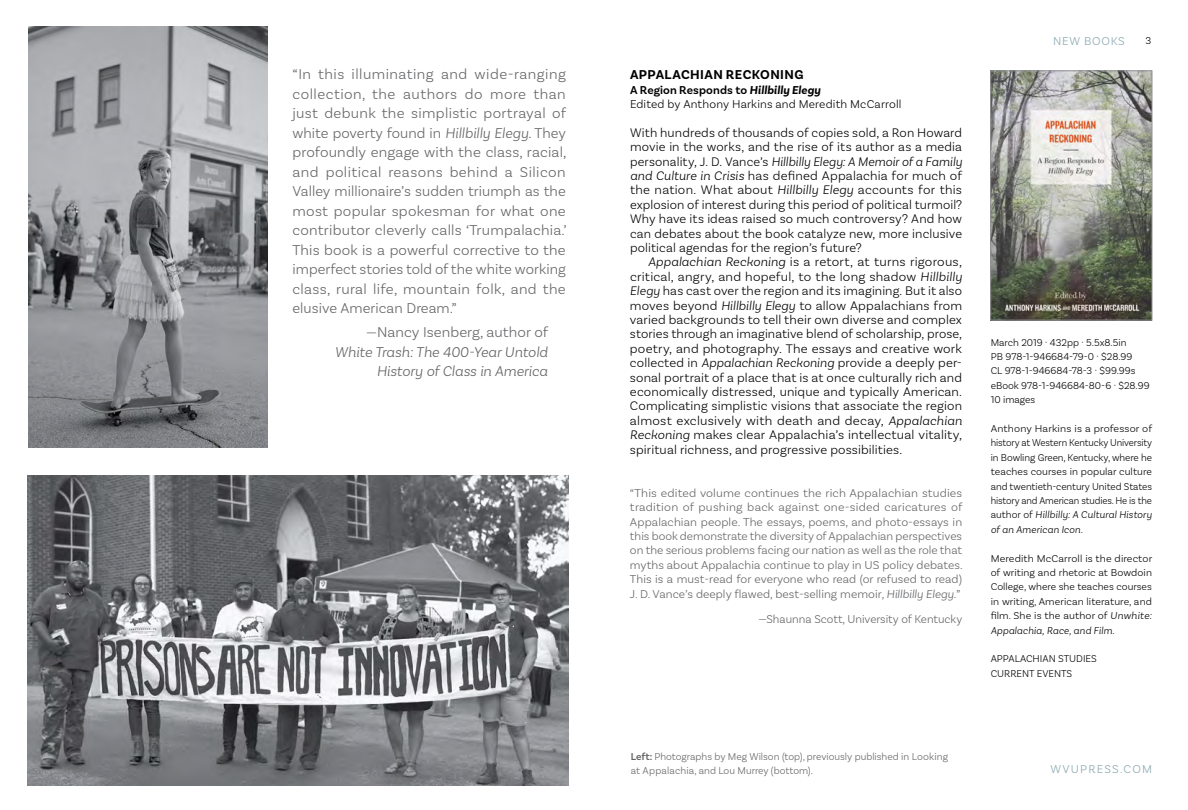
<style>
.page{position:relative;width:1188px;height:810px;background:#fff}
.page>*{position:absolute;margin:0;border:0;box-sizing:border-box;transform-origin:0 0}
.t1{font:300 15px/19.5px "Basic Sans";letter-spacing:.005em;color:#636466;text-align:justify}
.t2{font:italic 300 15px/19.5px "Basic Sans";color:#636466;text-align:right}
.t3{font:700 13.5px "Basic Sans";letter-spacing:.035em;color:#000}
.t4{font:300 13.2px/14.4px "Basic Sans";letter-spacing:.01em;color:#000;text-align:justify}
.t5{font:300 12px/14.4px "Basic Sans";color:#636466;text-align:justify}
.t6{font:300 12px/14.4px "Basic Sans";letter-spacing:.015em;color:#000}
.t7{font:300 12px "Basic Sans";letter-spacing:.1em;color:#89a7af}
.t8{font:300 12px "Basic Sans";letter-spacing:.06em;color:#89a7af}
.t9{font:300 10.5px/14.4px "Basic Sans";color:#000}
.t10{font:300 10.5px/14.4px "Basic Sans";color:#636466}
.s1{font-style:italic}
.s2{font-weight:600}
.s3{font-weight:700;font-style:italic}
</style>
<div class="page">
<img style="left:27px;top:475px;width:541px;height:310px">
<img style="left:28px;top:26px;width:240px;height:422px">
<img style="left:992px;top:73px;width:158px;height:245px">
<div style="left:990px;top:71px;width:162px;height:249px;border:1px solid #939598"></div>
<p class="t1" style="left:292px;top:64px;width:276px">“In this illuminating and wide-ranging collection, the authors do more than just debunk the simplistic portrayal of white poverty found in <span class="s1">Hillbilly Elegy</span>. They profoundly engage with the class, racial, and political reasons behind a Silicon Valley millionaire’s sudden triumph as the most popular spokesman for what one contributor cleverly calls ‘Trumpalachia.’ This book is a powerful corrective to the imperfect stories told of the white working class, rural life, mountain folk, and the elusive American Dream.”</p>
<p class="t1" style="left:366px;top:322px;width:183px">—Nancy Isenberg, author of</p>
<p class="t2" style="left:335px;top:342px;width:214px">White Trash: The 400-Year Untold<br>History of Class in America</p>
<p class="t3" style="left:630px;top:67px;width:175px">APPALACHIAN RECKONING</p>
<p class="t6" style="left:630px;top:82px;width:273px"><span class="s2">A Region Responds to</span> <span class="s3">Hillbilly Elegy<br></span>Edited by Anthony Harkins and Meredith McCarroll</p>
<p class="t4" style="left:630px;top:125px;width:334px">With hundreds of thousands of copies sold, a Ron Howard movie in the works, and the rise of its author as a media personality, J. D. Vance’s <span class="s1">Hillbilly Elegy: A Memoir of a Family and Culture in Crisis</span> has defined Appalachia for much of the nation. What about <span class="s1">Hillbilly Elegy</span> accounts for this explosion of interest during this period of political turmoil?<br>Why have its ideas raised so much controversy? And how can debates about the book catalyze new, more inclusive political agendas for the region’s future?</p>
<p class="t4" style="left:630px;top:255px;width:334px;text-indent:18px"><span class="s1">Appalachian Reckoning</span> is a retort, at turns rigorous, critical, angry, and hopeful, to the long shadow <span class="s1">Hillbilly Elegy</span> has cast over the region and its imagining. But it also moves beyond <span class="s1">Hillbilly Elegy</span> to allow Appalachians from varied backgrounds to tell their own diverse and complex stories through an imaginative blend of scholarship, prose, poetry, and photography. The essays and creative work collected in <span class="s1">Appalachian Reckoning</span> provide a deeply per&shy;sonal portrait of a place that is at once culturally rich and economically distressed, unique and typically American.<br>Complicating simplistic visions that associate the region almost exclusively with death and decay, <span class="s1">Appalachian Reckoning</span> makes clear Appalachia’s intellectual vitality, spiritual richness, and progressive possibilities.</p>
<p class="t5" style="left:630px;top:485px;width:334px">“This edited volume continues the rich Appalachian studies tradition of pushing back against one-sided caricatures of Appalachian people. The essays, poems, and photo-essays in this book demonstrate the diversity of Appalachian perspectives on the serious problems facing our nation as well as the role that myths about Appalachia continue to play in US policy debates.<br>This is a must-read for everyone who read (or refused to read)<br>J. D. Vance’s deeply flawed, best-selling memoir<span class="s1">, Hillbilly Elegy.</span>”</p>
<p class="t5" style="left:758px;top:611px;width:205px">—Shaunna Scott, University of Kentucky</p>
<p class="t8" style="left:1053px;top:34px;width:73px">NEW BOOKS</p>
<p class="t9" style="left:1146px;top:33px;width:7px">3</p>
<p class="t9" style="left:991px;top:335px;width:160px">March 2019 · 432pp · 5.5x8.5in<br>PB 978-1-946684-79-0 · $28.99<br>CL 978-1-946684-78-3 · $99.99s eBook 978-1-946684-80-6 · $28.99<br>10 images</p>
<p class="t9" style="left:991px;top:421px;width:163px;text-align:justify">Anthony Harkins is a professor of history at Western Kentucky University in Bowling Green, Kentucky, where he teaches courses in popular culture and twentieth-century United States history and American studies. He is the author of <span class="s1">Hillbilly: A Cultural History of an American Icon.</span></p>
<p class="t9" style="left:991px;top:551px;width:163px;text-align:justify">Meredith McCarroll is the director of writing and rhetoric at Bowdoin College, where she teaches courses in writing, American literature, and film. She is the author of <span class="s1">Unwhite:<br>Appalachia, Race, and Film.</span></p>
<p class="t9" style="left:991px;top:652px;width:108px">APPALACHIAN STUDIES<br>CURRENT EVENTS</p>
<p class="t10" style="left:631px;top:749px;width:319px"><span class="s2">Left:</span> Photographs by Meg Wilson (top), previously published in Looking at Appalachia, and Lou Murrey (bottom).</p>
<p class="t7" style="left:1051px;top:761px;width:103px">WVUPRESS.COM</p>
</div>
